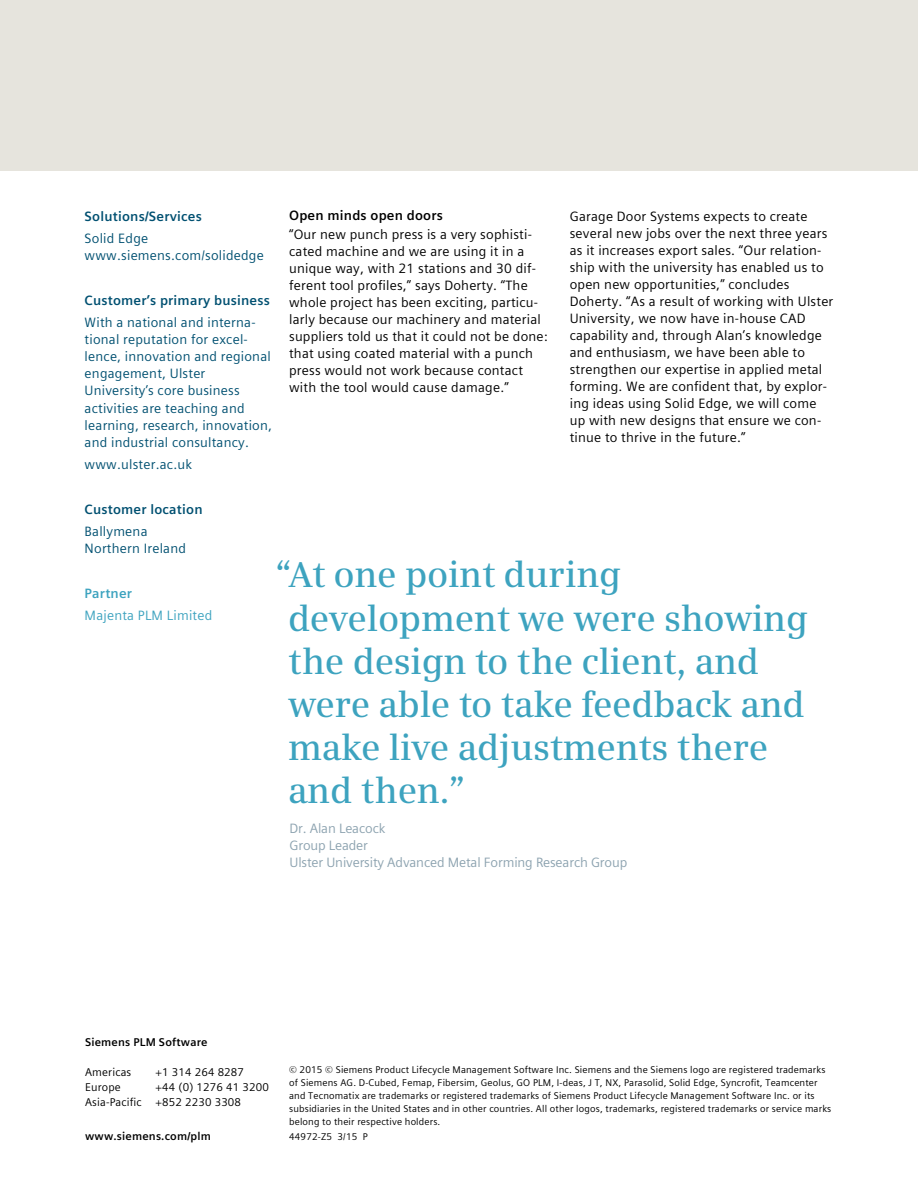
<style>
.page{position:relative;width:918px;height:1188px;background:#fff}
.page>*{position:absolute;margin:0;border:0;box-sizing:border-box;transform-origin:0 0}
.t1{font:600 36px/43.2px "Siemens Serif";letter-spacing:-.01em;color:#3da3bf}
.t2{font:13.5px/17px "Siemens Sans Global";letter-spacing:.015em;color:#000}
.t3{font:13.5px/17px "Siemens Sans Global";letter-spacing:.015em;color:#005071}
.t4{font:13.5px/17px "Siemens Sans Global";letter-spacing:-.01em;color:#8da3b0}
.t5{font:700 13.5px "Siemens Sans Global";letter-spacing:.015em;color:#005071}
.t6{font:700 13.5px "Siemens Sans Global";letter-spacing:.015em;color:#000}
.t7{font:13.5px "Siemens Sans Global";letter-spacing:.015em;color:#3da3bf}
.t8{font:700 13.5px "Siemens Sans Global";letter-spacing:.015em;color:#3da3bf}
.t9{font:11.25px/14.9px "Siemens Sans Global";letter-spacing:.015em;color:#000}
.t10{font:700 11.25px "Siemens Sans Global";letter-spacing:.015em;color:#000}
.t11{font:9.75px/13px "Siemens Sans Global";letter-spacing:.015em;color:#000}
</style>
<div class="page">
<div style="left:0;top:0;width:918px;height:170px;background:#e6e4dd"></div>
<p class="t6" style="left:289px;top:205px;width:155px">Open minds open doors</p>
<p class="t2" style="left:289px;top:226px;width:260px">“Our new punch press is a very sophisti&shy;cated machine and we are using it in a unique way, with 21 stations and 30 dif&shy;ferent tool profiles,” says Doherty. “The whole project has been exciting, particu&shy;larly because our machinery and material suppliers told us that it could not be done: that using coated material with a punch press would not work because contact with the tool would cause damage.”</p>
<p class="t5" style="left:85px;top:206px;width:119px">Solutions/Services</p>
<p class="t3" style="left:85px;top:230px;width:181px">Solid Edge www.siemens.com/solidedge</p>
<p class="t5" style="left:85px;top:290px;width:187px">Customer’s primary business</p>
<p class="t3" style="left:85px;top:314px;width:189px">With a national and interna&shy;tional reputation for excel&shy;lence, innovation and regional engagement, Ulster<br>University’s core business activities are teaching and learning, research, innovation, and industrial consultancy.</p>
<p class="t3" style="left:85px;top:456px;width:109px">www.ulster.ac.uk</p>
<p class="t5" style="left:85px;top:499px;width:119px">Customer location</p>
<p class="t3" style="left:85px;top:523px;width:103px">Ballymena<br>Northern Ireland</p>
<p class="t8" style="left:85px;top:583px;width:49px">Partner</p>
<p class="t7" style="left:85px;top:605px;width:129px">Majenta PLM Limited</p>
<p class="t2" style="left:570px;top:208px;width:265px">Garage Door Systems expects to create several new jobs over the next three years as it increases export sales. “Our relation&shy;ship with the university has enabled us to open new opportunities,” concludes Doherty. “As a result of working with Ulster University, we now have in-house CAD capability and, through Alan’s knowledge and enthusiasm, we have been able to strengthen our expertise in applied metal forming. We are confident that, by explor&shy;ing ideas using Solid Edge, we will come up with new designs that ensure we con&shy;tinue to thrive in the future.”</p>
<h1 class="t1" style="left:288px;top:553px;width:522px;text-indent:-13px">“At one point during development we were showing the design to the client, and were able to take feedback and make live adjustments there and then.”</h1>
<p class="t4" style="left:290px;top:820px;width:339px">Dr. Alan Leacock<br>Group Leader<br>Ulster University Advanced Metal Forming Research Group</p>
<p class="t10" style="left:85px;top:1033px;width:124px">Siemens PLM Software</p>
<p class="t9" style="left:85px;top:1065px;width:48px">Americas</p>
<p class="t9" style="left:156px;top:1065px;width:90px">+1 314 264 8287</p>
<p class="t9" style="left:85px;top:1079px;width:37px">Europe</p>
<p class="t9" style="left:85px;top:1079px;width:185px;text-indent:71px">+44 (0) 1276 41 3200<br>Asia-Pacific +852 2230 3308</p>
<p class="t11" style="left:289px;top:1063px;width:544px">© 2015 © Siemens Product Lifecycle Management Software Inc. Siemens and the Siemens logo are registered trademarks of Siemens AG. D-Cubed, Femap, Fibersim, Geolus, GO PLM, I-deas, J T, NX, Parasolid, Solid Edge, Syncrofit, Teamcenter and Tecnomatix are trademarks or registered trademarks of Siemens Product Lifecycle Management Software Inc. or its subsidiaries in the United States and in other countries. All other logos, trademarks, registered trademarks or service marks belong to their respective holders.</p>
<p class="t10" style="left:85px;top:1127px;width:127px">www.siemens.com/plm</p>
<p class="t11" style="left:289px;top:1130px;width:80px">44972-Z5 3/15 P</p>
</div>
